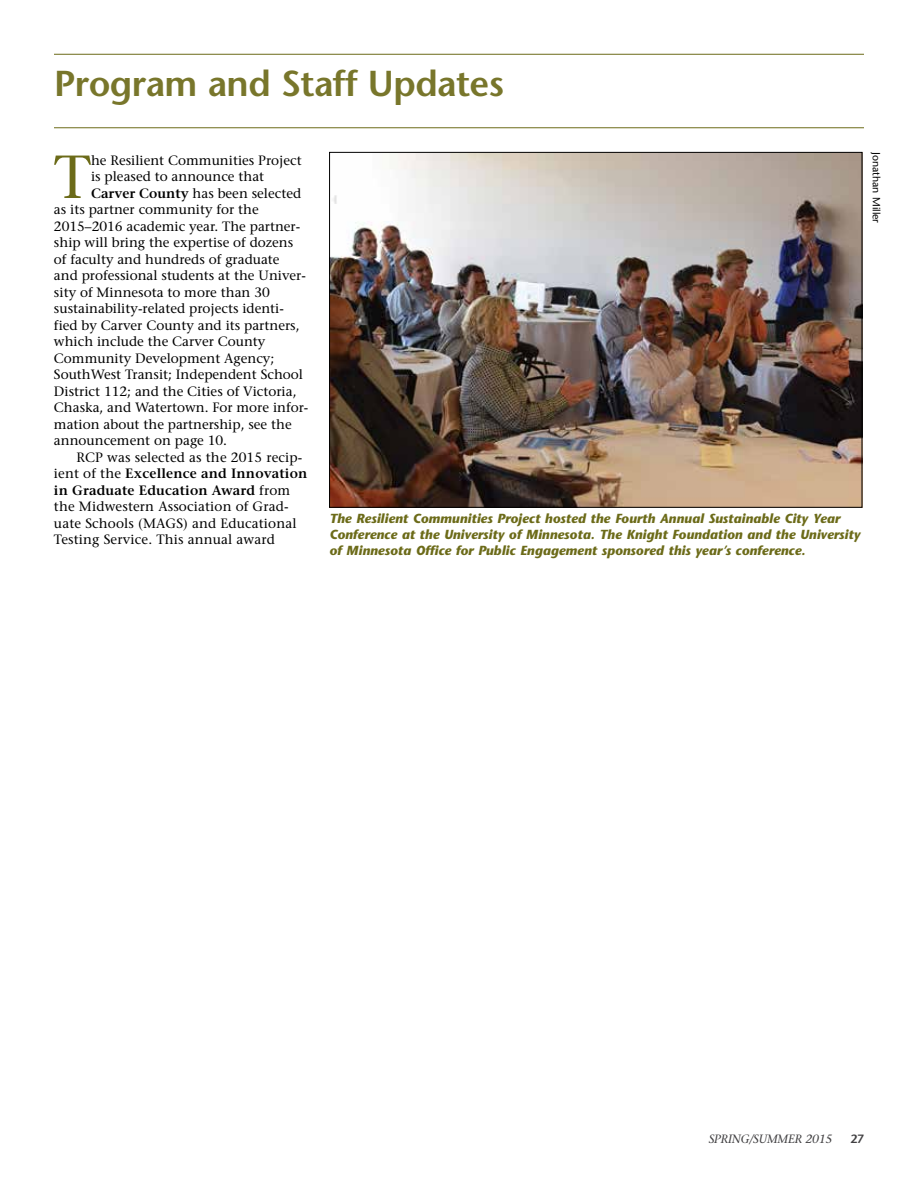
<style>
.page{position:relative;width:918px;height:1188px;background:#fff}
.page>*{position:absolute;margin:0;border:0;box-sizing:border-box;transform-origin:0 0}
.t1{font:60.6px "Stone Serif";color:#6c6b19}
.t2{font:600 36px "Stone Sans";letter-spacing:-.015em;color:#78762b}
.t3{font:13.5px "Stone Serif";color:#000}
.t4{font:600 13.5px "Stone Serif";letter-spacing:.01em;color:#000}
.t5{font:italic 700 13.2px/15.8px "Stone Sans";color:#6c6b19}
.t6{font:italic 12px "Stone Serif";letter-spacing:-.015em;color:#414042}
.t7{font:600 12px "Stone Sans";color:#414042}
.t8{font:10.5px "Stone Sans";color:#000}
.s1{font-weight:600}
.s2{font-weight:400}
</style>
<div class="page">
<hr style="left:54px;top:54px;width:810px;height:1px;background:#6c6b19">
<hr style="left:54px;top:127px;width:810px;height:1px;background:#6c6b19">
<img style="left:331px;top:154px;width:529px;height:352px">
<h2 class="t2" style="left:54px;top:62px;width:452px">Program and Staff Updates</h2>
<h1 class="t1" style="left:54px;top:141px;width:39px">T</h1>
<p class="t3" style="left:91px;top:152px;width:212px">he Resilient Communities Project</p>
<p class="t3" style="left:91px;top:169px;width:175px">is pleased to announce that</p>
<p class="t3" style="left:91px;top:185px;width:212px"><span class="s1">Carver County</span> has been selected</p>
<p class="t3" style="left:54px;top:202px;width:206px">as its partner community for the</p>
<p class="t3" style="left:54px;top:218px;width:248px">2015–2016 academic year. The partner-</p>
<p class="t3" style="left:54px;top:235px;width:241px">ship will bring the expertise of dozens</p>
<p class="t3" style="left:54px;top:251px;width:227px">of faculty and hundreds of graduate</p>
<p class="t3" style="left:54px;top:268px;width:253px">and professional students at the Univer-</p>
<p class="t3" style="left:54px;top:284px;width:217px">sity of Minnesota to more than 30</p>
<p class="t3" style="left:54px;top:301px;width:231px">sustainability-related projects identi-</p>
<p class="t3" style="left:54px;top:317px;width:247px">fied by Carver County and its partners,</p>
<p class="t3" style="left:54px;top:334px;width:213px">which include the Carver County</p>
<p class="t3" style="left:54px;top:350px;width:222px">Community Development Agency;</p>
<p class="t3" style="left:54px;top:367px;width:251px">SouthWest Transit; Independent School</p>
<p class="t3" style="left:54px;top:383px;width:244px">District 112; and the Cities of Victoria,</p>
<p class="t3" style="left:54px;top:400px;width:256px">Chaska, and Watertown. For more infor-</p>
<p class="t3" style="left:54px;top:416px;width:239px">mation about the partnership, see the</p>
<p class="t3" style="left:54px;top:433px;width:175px">announcement on page 10.</p>
<p class="t3" style="left:76px;top:449px;width:227px">RCP was selected as the 2015 recip-</p>
<p class="t4" style="left:54px;top:466px;width:255px"><span class="s2">ient of the</span> Excellence and Innovation</p>
<p class="t4" style="left:54px;top:482px;width:238px">in Graduate Education Award <span class="s2">from</span></p>
<p class="t3" style="left:54px;top:499px;width:236px">the Midwestern Association of Grad-</p>
<p class="t3" style="left:54px;top:515px;width:244px">uate Schools (MAGS) and Educational</p>
<p class="t3" style="left:54px;top:532px;width:222px">Testing Service. This annual award</p>
<p class="t8" style="left:883px;top:152px;width:73px;rotate:90deg">Jonathan Miller</p>
<p class="t5" style="left:329px;top:511px;width:533px">The Resilient Communities Project hosted the Fourth Annual Sustainable City Year<br>Conference at the University of Minnesota. The Knight Foundation and the University of Minnesota Office for Public Engagement sponsored this year’s conference.</p>
<p class="t6" style="left:709px;top:1132px;width:125px">SPRING/SUMMER 2015</p>
<p class="t7" style="left:850px;top:1132px;width:15px">27</p>
</div>
